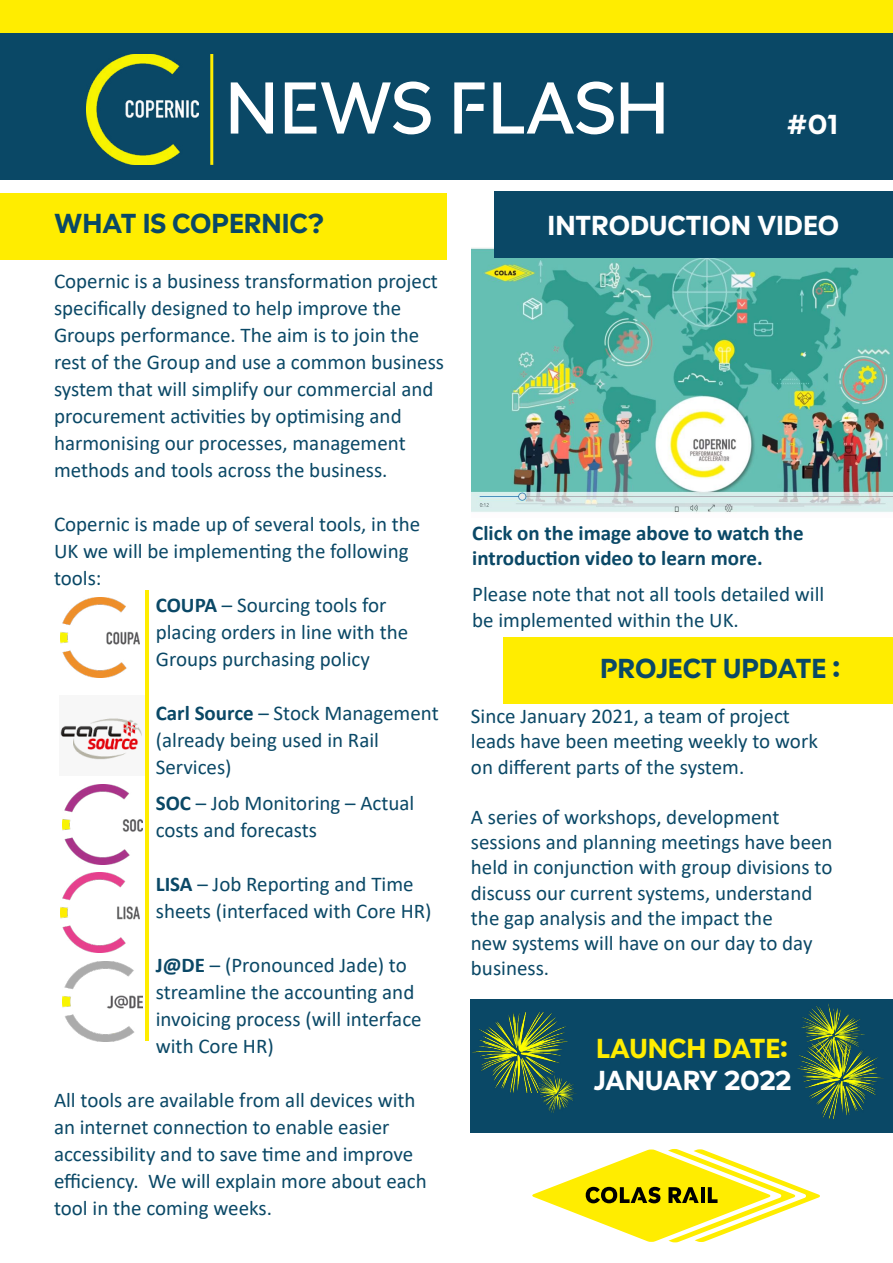
<style>
.page{position:relative;width:893px;height:1263px;background:#fff}
.page>*{position:absolute;margin:0;border:0;box-sizing:border-box;transform-origin:0 0}
.t1{font:72px "Colas";color:#fff}
.t2{font:700 27px "Colas";color:#fff}
.t3{font:700 27px "Colas";color:#0a4866}
.t4{font:700 27px "Colas";color:#ffed00}
.t5{font:21px/27px "Calibri";color:#0a4866}
.t6{font:700 21px/25.2px "Calibri";color:#0a4866}
.s1{font-weight:700}
</style>
<div class="page">
<div style="left:0;top:0;width:893px;height:33px;background:#ffed00"></div>
<div style="left:0;top:33px;width:893px;height:147px;background:#0a4866"></div>
<svg style="left:532px;top:1149px;width:288px;height:93px"></svg>
<img style="left:86px;top:54px;width:113px;height:111px">
<hr style="left:210px;top:54px;width:3px;height:111px;background:#ffed00">
<div style="left:0;top:193px;width:446px;height:66px;background:#ffed00"></div>
<img style="left:60px;top:597px;width:80px;height:80px">
<img style="left:60px;top:696px;width:86px;height:79px">
<img style="left:63px;top:784px;width:80px;height:80px">
<img style="left:60px;top:873px;width:80px;height:79px">
<img style="left:63px;top:961px;width:80px;height:80px">
<hr style="left:146px;top:590px;width:3px;height:451px;background:#ffed00">
<div style="left:503px;top:637px;width:390px;height:67px;background:#ffed00"></div>
<div style="left:471px;top:999px;width:422px;height:133px;background:#0a4866"></div>
<img style="left:797px;top:1055px;width:86px;height:63px">
<img style="left:472px;top:1013px;width:96px;height:80px">
<img style="left:537px;top:1074px;width:39px;height:39px">
<img style="left:801px;top:1004px;width:63px;height:62px">
<img style="left:472px;top:248px;width:421px;height:264px">
<div style="left:495px;top:192px;width:398px;height:66px;background:#0a4866"></div>
<h1 class="t1" style="left:225px;top:67px;width:446px">NEWS Flash</h1>
<p class="t2" style="left:786px;top:110px;width:53px">#01</p>
<p class="t3" style="left:54px;top:208px;width:271px">WHAT IS COPERNIC?</p>
<p class="t5" style="left:54px;top:267px;width:392px">Copernic is a business transformation project specifically designed to help improve the Groups performance. The aim is to join the rest of the Group and use a common business system that will simplify our commercial and procurement activities by optimising and harmonising our processes, management methods and tools across the business.</p>
<p class="t5" style="left:54px;top:510px;width:368px">Copernic is made up of several tools, in the</p>
<p class="t5" style="left:54px;top:537px;width:356px">UK we will be implementing the following</p>
<p class="t5" style="left:54px;top:564px;width:49px">tools:</p>
<p class="t5" style="left:156px;top:591px;width:232px"><span class="s1">COUPA</span> – Sourcing tools for</p>
<p class="t5" style="left:156px;top:618px;width:254px">placing orders in line with the</p>
<p class="t5" style="left:156px;top:645px;width:216px">Groups purchasing policy</p>
<p class="t5" style="left:156px;top:699px;width:284px"><span class="s1">Carl Source</span> – Stock Management (already being used in Rail<br>Services)</p>
<p class="t5" style="left:156px;top:789px;width:260px"><span class="s1">SOC</span> – Job Monitoring – Actual costs and forecasts</p>
<p class="t5" style="left:156px;top:870px;width:277px"><span class="s1">LISA</span> – Job Reporting and Time sheets (interfaced with Core HR)</p>
<p class="t5" style="left:156px;top:951px;width:267px"><span class="s1">J@DE</span> – (Pronounced Jade) to streamline the accounting and invoicing process (will interface with Core HR)</p>
<p class="t5" style="left:54px;top:1086px;width:374px">All tools are available from all devices with an internet connection to enable easier accessibility and to save time and improve efficiency. We will explain more about each tool in the coming weeks.</p>
<p class="t2" style="left:548px;top:210px;width:293px">INTRODUCTION VIDEO</p>
<p class="t6" style="left:472px;top:520px;width:333px">Click on the image above to watch the introduction video to learn more.</p>
<p class="t5" style="left:472px;top:581px;width:353px;line-height:25.2px">Please note that not all tools detailed will be implemented within the UK.</p>
<p class="t3" style="left:600px;top:654px;width:242px">PROJECT UPDATE :</p>
<p class="t5" style="left:471px;top:703px;width:348px;line-height:25.2px">Since January 2021, a team of project leads have been meeting weekly to work on different parts of the system.</p>
<p class="t5" style="left:471px;top:804px;width:363px;line-height:25.2px">A series of workshops, development sessions and planning meetings have been held in conjunction with group divisions to discuss our current systems, understand the gap analysis and the impact the<br>new systems will have on our day to day business.</p>
<p class="t4" style="left:596px;top:1033px;width:193px">LAUNCH DATE:</p>
<p class="t2" style="left:593px;top:1065px;width:199px">JANUARY 2022</p>
</div>
